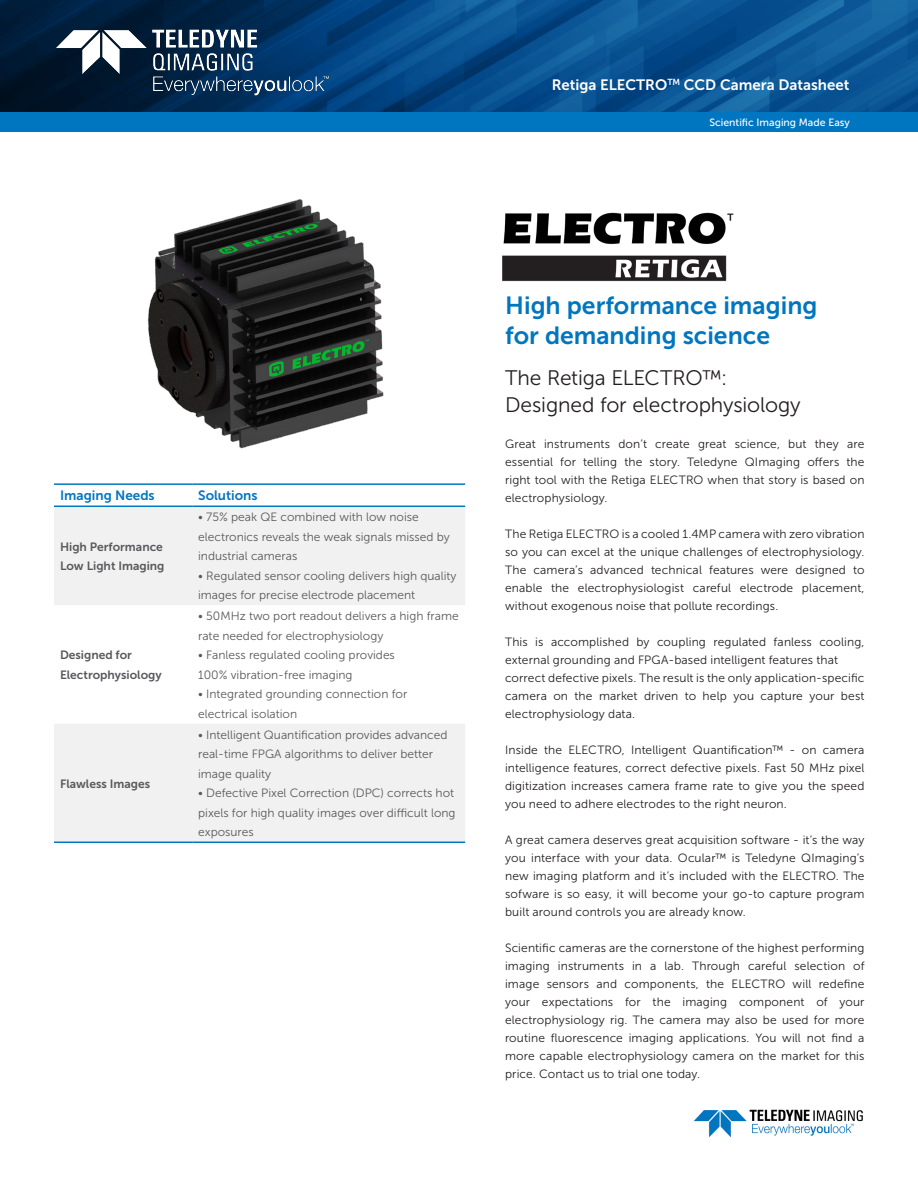
<style>
.page{position:relative;width:918px;height:1188px;background:#fff}
.page>*{position:absolute;margin:0;border:0;box-sizing:border-box;transform-origin:0 0}
.t1{font:24.75px "Museo Sans 700";color:#0076c0}
.t2{font:21px "Museo Sans 300";letter-spacing:-.005em;color:#231f20}
.t3{font:15px "Museo Sans 700";color:#fff}
.t4{font:13.5px "Museo Sans 700";color:#0076c0}
.t5{font:12px/18px "Museo Sans 300";letter-spacing:.01em;color:#231f20;text-align:justify}
.t6{font:12px/19.5px "Museo Sans 300";color:#58595b}
.t7{font:12px/19.5px "Museo Sans 700";color:#58595b}
.t8{font:10.5px "Museo Sans 500";color:#fff}
</style>
<div class="page">
<img style="left:0;top:0;width:918px;height:112px">
<img style="left:147px;top:199px;width:237px;height:250px">
<img style="left:502px;top:212px;width:232px;height:70px">
<div style="left:54px;top:507px;width:411px;height:98px;background:#f1f1f1"></div>
<div style="left:54px;top:724px;width:411px;height:118px;background:#f1f1f1"></div>
<hr style="left:54px;top:483px;width:138px;height:2px;background:#0076c0">
<hr style="left:192px;top:483px;width:273px;height:2px;background:#0076c0">
<hr style="left:54px;top:506px;width:138px;height:1px;background:#0076c0">
<hr style="left:192px;top:506px;width:273px;height:1px;background:#0076c0">
<hr style="left:54px;top:842px;width:138px;height:1px;background:#0076c0">
<hr style="left:192px;top:842px;width:273px;height:1px;background:#0076c0">
<div style="left:0;top:113px;width:918px;height:19px;background:#0076c0"></div>
<img style="left:693px;top:1109px;width:170px;height:29px">
<p class="t3" style="left:467px;top:73px;width:386px">Prime 95B 22mm™ Scientific CMOS Camera Datasheet</p>
<p class="t3" style="left:552px;top:76px;width:299px">Retiga ELECTRO<sup>TM</sup> CCD Camera Datasheet</p>
<p class="t8" style="left:637px;top:117px;width:215px">Scientific CMO , EMCCD and CCD Cameras</p>
<p class="t8" style="left:709px;top:117px;width:142px">Scientific Imaging Made Easy</p>
<p class="t4" style="left:60px;top:488px;width:96px">Imaging Needs</p>
<p class="t4" style="left:198px;top:488px;width:61px">Solutions</p>
<p class="t7" style="left:60px;top:537px;width:106px">High Performance<br>Low Light Imaging</p>
<p class="t6" style="left:198px;top:507px;width:253px">• 75% peak QE combined with low noise electronics reveals the weak signals missed by industrial cameras</p>
<p class="t6" style="left:198px;top:566px;width:260px">• Regulated sensor cooling delivers high quality images for precise electrode placement</p>
<p class="t7" style="left:60px;top:645px;width:103px">Designed for<br>Electrophysiology</p>
<p class="t7" style="left:60px;top:774px;width:92px">Flawless Images</p>
<p class="t6" style="left:198px;top:606px;width:262px">• 50MHz two port readout delivers a high frame rate needed for electrophysiology</p>
<p class="t6" style="left:198px;top:645px;width:198px">• Fanless regulated cooling provides</p>
<p class="t6" style="left:198px;top:665px;width:156px">100% vibration-free imaging</p>
<p class="t6" style="left:198px;top:684px;width:211px">• Integrated grounding connection for electrical isolation</p>
<p class="t6" style="left:198px;top:725px;width:251px">• Intelligent Quantification provides advanced real-time FPGA algorithms to deliver better image quality</p>
<p class="t6" style="left:198px;top:783px;width:259px;text-align:justify">• Defective Pixel Correction (DPC) corrects hot pixels for high quality images over difficult long exposures</p>
<p class="t1" style="left:505px;top:291px;width:314px">High performance imaging</p>
<p class="t1" style="left:505px;top:321px;width:266px">for demanding science</p>
<p class="t2" style="left:505px;top:366px;width:224px">The Retiga ELECTRO™:</p>
<p class="t2" style="left:505px;top:393px;width:297px">Designed for electrophysiology</p>
<p class="t5" style="left:505px;top:435px;width:361px">Great instruments don’t create great science, but they are essential for telling the story. Teledyne QImaging offers the right tool with the Retiga ELECTRO when that story is based on electrophysiology.</p>
<p class="t5" style="left:505px;top:525px;width:361px">The Retiga ELECTRO is a cooled 1.4MP camera with zero vibration so you can excel at the unique challenges of electrophysiology.<br>The camera’s advanced technical features were designed to enable the electrophysiologist careful electrode placement, without exogenous noise that pollute recordings.</p>
<p class="t5" style="left:505px;top:633px;width:361px">This is accomplished by coupling regulated fanless cooling, external grounding and FPGA-based intelligent features that</p>
<p class="t5" style="left:505px;top:669px;width:361px">correct defective pixels. The result is the only application-specific camera on the market driven to help you capture your best electrophysiology data.</p>
<p class="t5" style="left:505px;top:741px;width:361px">Inside the ELECTRO, Intelligent Quantification™ - on camera intelligence features, correct defective pixels. Fast 50 MHz pixel digitization increases camera frame rate to give you the speed you need to adhere electrodes to the right neuron.</p>
<p class="t5" style="left:505px;top:831px;width:361px">A great camera deserves great acquisition software - it’s the way you interface with your data. Ocular™ is Teledyne QImaging’s new imaging platform and it’s included with the ELECTRO. The sofware is so easy, it will become your go-to capture program built around controls you are already know.</p>
<p class="t5" style="left:505px;top:939px;width:361px">Scientific cameras are the cornerstone of the highest performing imaging instruments in a lab. Through careful selection of image sensors and components, the ELECTRO will redefine your expectations for the imaging component of your electrophysiology rig. The camera may also be used for more routine fluorescence imaging applications. You will not find a more capable electrophysiology camera on the market for this price. Contact us to trial one today.</p>
</div>
